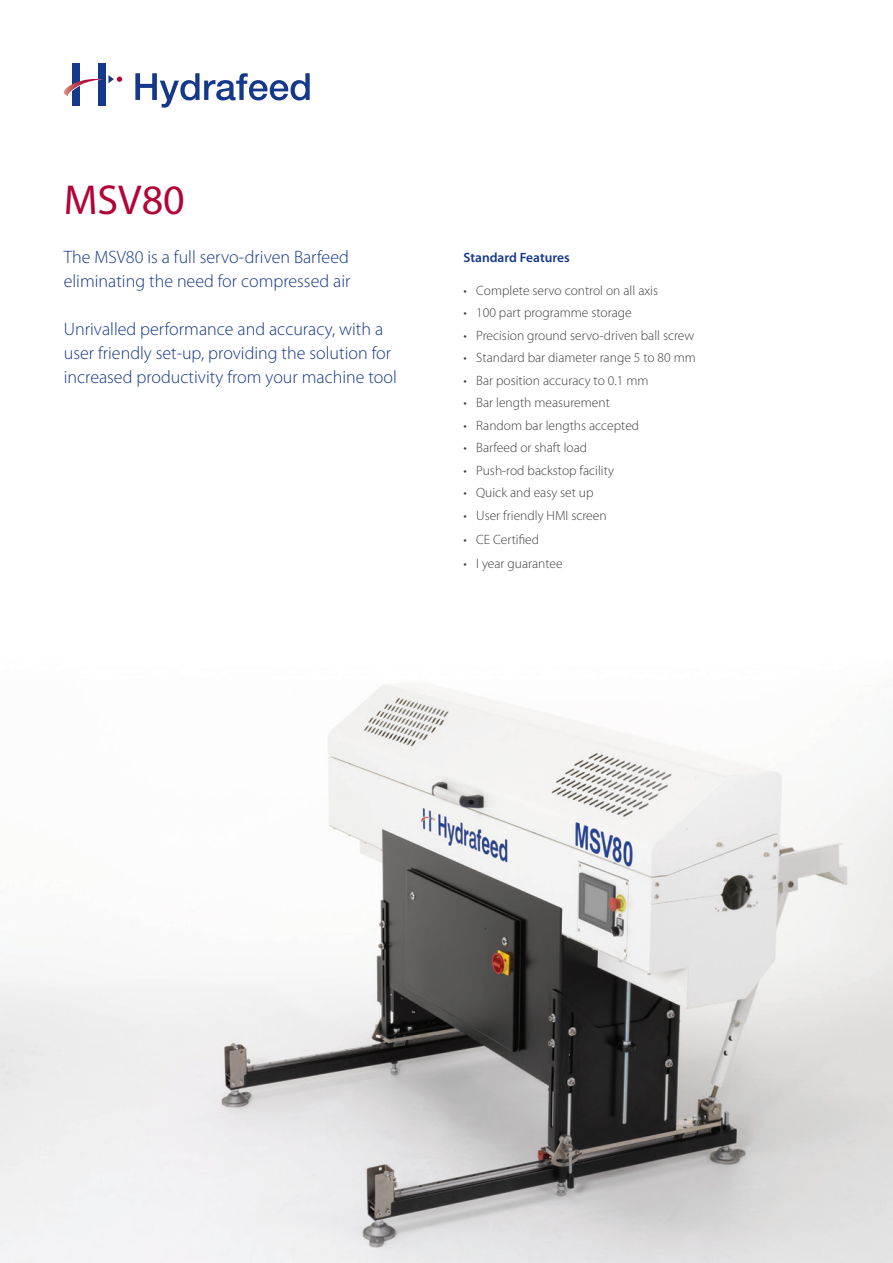
<style>
.page{position:relative;width:893px;height:1263px;background:#fff}
.page>*{position:absolute;margin:0;border:0;box-sizing:border-box;transform-origin:0 0}
.t1{font:42px "Myriad Pro";color:#b30437}
.t2{font:300 18px/24px "Myriad Pro";color:#153889}
.t3{font:300 13.5px "Myriad Pro";color:#3e3e3f}
.t4{font:600 13.5px "Myriad Pro";color:#153889}
</style>
<div class="page">
<img style="left:0;top:685px;width:893px;height:578px">
<svg style="left:135px;top:73px;width:175px;height:35px"></svg>
<div style="left:72px;top:64px;width:7px;height:42px;background:#153889"></div>
<div style="left:98px;top:64px;width:8px;height:42px;background:#153889"></div>
<svg style="left:63px;top:75px;width:59px;height:21px"></svg>
<h1 class="t1" style="left:64px;top:174px;width:123px">MSV80</h1>
<h2 class="t2" style="left:64px;top:246px;width:288px">The MSV80 is a full servo-driven Barfeed eliminating the need for compressed air</h2>
<h2 class="t2" style="left:64px;top:318px;width:335px">Unrivalled performance and accuracy, with a user friendly set-up, providing the solution for increased productivity from your machine tool</h2>
<p class="t4" style="left:463px;top:249px;width:108px">Standard Features</p>
<p class="t3" style="left:463px;top:283px;width:196px">• Complete servo control on all axis</p>
<p class="t3" style="left:463px;top:305px;width:170px">• 100 part programme storage</p>
<p class="t3" style="left:463px;top:328px;width:232px">• Precision ground servo-driven ball screw</p>
<p class="t3" style="left:463px;top:350px;width:234px">• Standard bar diameter range 5 to 80 mm</p>
<p class="t3" style="left:463px;top:373px;width:186px">• Bar position accuracy to 0.1 mm</p>
<p class="t3" style="left:463px;top:395px;width:148px">• Bar length measurement</p>
<p class="t3" style="left:463px;top:418px;width:177px">• Random bar lengths accepted</p>
<p class="t3" style="left:463px;top:440px;width:125px">• Barfeed or shaft load</p>
<p class="t3" style="left:463px;top:463px;width:152px">• Push-rod backstop facility</p>
<p class="t3" style="left:463px;top:485px;width:132px">• Quick and easy set up</p>
<p class="t3" style="left:463px;top:508px;width:145px">• User friendly HMI screen</p>
<p class="t3" style="left:463px;top:532px;width:77px">• CE Certified</p>
<p class="t3" style="left:463px;top:556px;width:101px">• I year guarantee</p>
</div>
